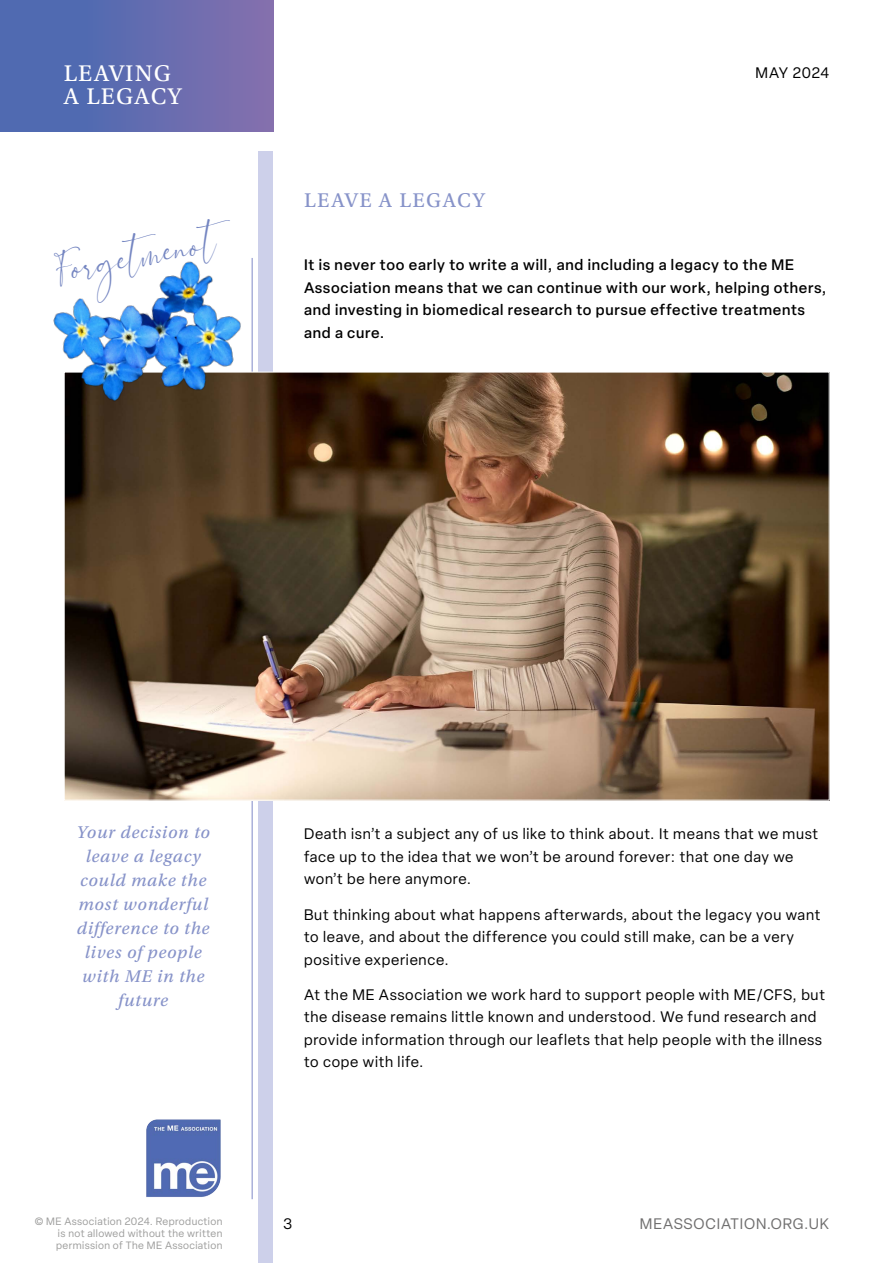
<style>
.page{position:relative;width:893px;height:1263px;background:#fff}
.page>*{position:absolute;margin:0;border:0;box-sizing:border-box;transform-origin:0 0}
.t1{font:30px "Callstories";color:#7485c1}
.t2{font:24px "Utopia Std Capt";letter-spacing:.05em;color:#fff}
.t3{font:21px "Utopia Std Capt";letter-spacing:.075em;color:#8793c9}
.t4{font:18px/24px "Utopia Std Capt It";letter-spacing:.04em;color:#8793c9;text-align:center}
.t5{font:15px/22.5px "Elza";letter-spacing:.05em;color:#000}
.t6{font:500 15px/22.5px "Elza";letter-spacing:.05em;color:#000}
.t7{font:15px "Elza";letter-spacing:.06em;color:#706f6f}
.t8{font:10.5px/12px "Elza";letter-spacing:.04em;color:#9d9d9c}
</style>
<div class="page">
<hr style="left:251px;top:258px;width:2px;height:941px;background:#aab1da">
<div style="left:0;top:0;width:273px;height:132px;background:linear-gradient(to right,#4469b2,#816fae)"></div>
<svg style="left:146px;top:1119px;width:75px;height:78px;background:#7186bf"></svg>
<div style="left:258px;top:152px;width:15px;height:1111px;background:#cdd0ea"></div>
<img style="left:66px;top:374px;width:762px;height:424px">
<img style="left:53px;top:258px;width:240px;height:184px">
<h2 class="t2" style="left:64px;top:60px;width:109px">LEAVING</h2>
<p class="t5" style="left:756px;top:61px;width:75px">MAY 2024</p>
<h2 class="t2" style="left:64px;top:83px;width:120px">A LEGACY</h2>
<h1 class="t1" style="left:53px;top:255px;width:164px;rotate:-11deg">Forgetmenot</h1>
<h3 class="t3" style="left:304px;top:189px;width:182px">LEAVE A LEGACY</h3>
<p class="t6" style="left:304px;top:253px;width:524px">It is never too early to write a will, and including a legacy to the ME Association means that we can continue with our work, helping others, and investing in biomedical research to pursue effective treatments and a cure.</p>
<p class="t4" style="left:77px;top:820px;width:135px">Your decision to leave a legacy could make the most wonderful difference to the lives of people with ME in the future</p>
<p class="t5" style="left:304px;top:823px;width:516px">Death isn’t a subject any of us like to think about. It means that we must face up to the idea that we won’t be around forever: that one day we won’t be here anymore.</p>
<p class="t5" style="left:304px;top:903px;width:518px">But thinking about what happens afterwards, about the legacy you want to leave, and about the difference you could still make, can be a very positive experience.</p>
<p class="t5" style="left:304px;top:983px;width:522px">At the ME Association we work hard to support people with ME/CFS, but the disease remains little known and understood. We fund research and provide information through our leaflets that help people with the illness to cope with life.</p>
<p class="t8" style="left:35px;top:1215px;width:189px">© ME Association 2024. Reproduction</p>
<p class="t5" style="left:283px;top:1212px;width:11px">3</p>
<p class="t7" style="left:640px;top:1214px;width:191px">MEASSOCIATION.ORG.UK</p>
<p class="t8" style="left:56px;top:1227px;width:168px">is not allowed without the written permission of The ME Association</p>
</div>
